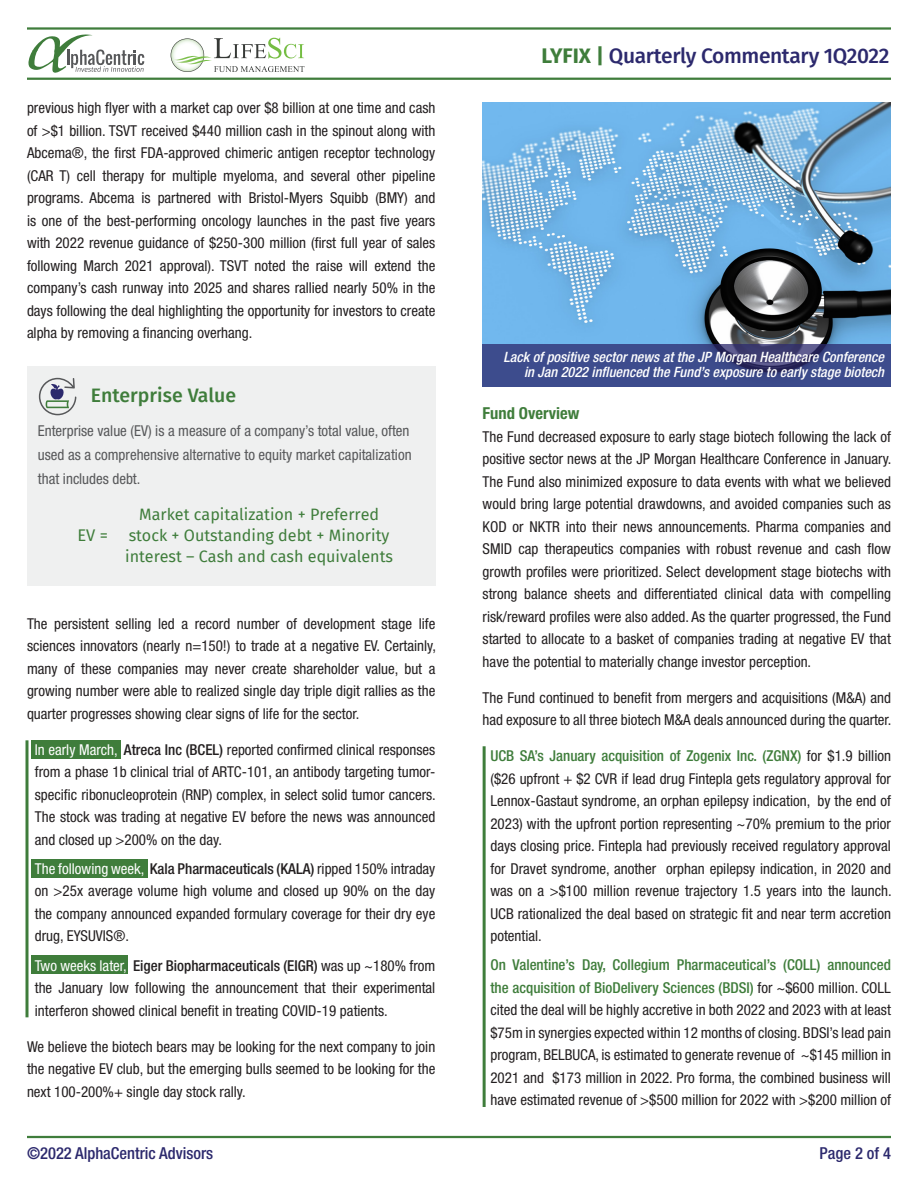
<style>
.page{position:relative;width:918px;height:1188px;background:#fff}
.page>*{position:absolute;margin:0;border:0;box-sizing:border-box;transform-origin:0 0}
.t1{font:500 21px "Fira Sans";letter-spacing:-.02em;color:#2c296d}
.t2{font:500 19.5px "Fira Sans";color:#3f7d3b}
.t3{font:500 condensed 16.5px "Helvetica Neue LT Std";color:#2c296d}
.t4{font:700 condensed 16.5px "Helvetica Neue LT Std";color:#3f7d3b}
.t5{font:16.5px "Fira Sans";color:#3f7d3b}
.t6{font:16.2px/21px "Fira Sans";color:#3f7d3b;text-align:center}
.t7{font:condensed 15px/22.5px "Helvetica Neue LT Std";color:#231f20;text-align:justify}
.t8{font:condensed 15px/24px "Helvetica Neue LT Std";color:#57585a}
.t9{font:italic 500 condensed 14.25px/15px "Helvetica Neue LT Std";color:#fff;text-align:right}
.s1{color:#fff}
.s2{font-weight:500}
.s3{font-weight:700;color:#3f7d3b}
.s4{font-weight:500;color:#3f7d3b}
</style>
<div class="page">
<div style="left:31px;top:956px;width:97px;height:18px;background:#3f7d3b"></div>
<div style="left:31px;top:859px;width:117px;height:19px;background:#3f7d3b"></div>
<div style="left:31px;top:740px;width:90px;height:19px;background:#3f7d3b"></div>
<hr style="left:27px;top:1136px;width:864px;height:2px;background:#3f7d3b">
<svg style="left:28px;top:34px;width:116px;height:39px"></svg>
<hr style="left:27px;top:78px;width:864px;height:2px;background:#3f7d3b">
<hr style="left:27px;top:27px;width:864px;height:3px;background:#3f7d3b">
<svg style="left:171px;top:38px;width:133px;height:34px"></svg>
<div style="left:27px;top:366px;width:408px;height:220px;background:#eff0f0"></div>
<svg style="left:39px;top:378px;width:37px;height:37px"></svg>
<hr style="left:26px;top:740px;width:2px;height:277px;background:#3f7d3b">
<img style="left:483px;top:103px;width:408px;height:241px">
<svg style="left:483px;top:344px;width:408px;height:43px;background:#3c4887"></svg>
<hr style="left:483px;top:746px;width:3px;height:361px;background:#3f7d3b">
<p class="t7" style="left:27px;top:97px;width:410px">previous high flyer with a market cap over $8 billion at one time and cash of &gt;$1 billion. TSVT received $440 million cash in the spinout along with Abcema®, the first FDA-approved chimeric antigen receptor technology (CAR T) cell therapy for multiple myeloma, and several other pipeline programs. Abcema is partnered with Bristol-Myers Squibb (BMY) and is one of the best-performing oncology launches in the past five years with 2022 revenue guidance of $250-300 million (first full year of sales following March 2021 approval). TSVT noted the raise will extend the company’s cash runway into 2025 and shares rallied nearly 50% in the days following the deal highlighting the opportunity for investors to create alpha by removing a financing overhang.</p>
<p class="t2" style="left:91px;top:379px;width:147px">Enterprise Value</p>
<p class="t8" style="left:38px;top:419px;width:375px">Enterprise value (EV) is a measure of a company’s total value, often used as a comprehensive alternative to equity market capitalization that includes debt.</p>
<p class="t5" style="left:77px;top:523px;width:32px">EV =</p>
<p class="t6" style="left:125px;top:504px;width:269px">Market capitalization + Preferred stock + Outstanding debt + Minority interest – Cash and cash equivalents</p>
<p class="t7" style="left:27px;top:612px;width:410px">The persistent selling led a record number of development stage life sciences innovators (nearly n=150!) to trade at a negative EV. Certainly, many of these companies may never create shareholder value, but a growing number were able to realized single day triple digit rallies as the quarter progresses showing clear signs of life for the sector.</p>
<p class="t7" style="left:35px;top:738px;width:403px"><span class="s1">In early March,</span> <span class="s2">Atreca Inc (BCEL)</span> reported confirmed clinical responses from a phase 1b clinical trial of ARTC-101, an antibody targeting tumor&shy;specific ribonucleoprotein (RNP) complex, in select solid tumor cancers.<br>The stock was trading at negative EV before the news was announced and closed up &gt;200% on the day.</p>
<p class="t7" style="left:35px;top:857px;width:402px"><span class="s1">The following week,</span> <span class="s2">Kala Pharmaceuticals (KALA)</span> ripped 150% intraday on &gt;25x average volume high volume and closed up 90% on the day the company announced expanded formulary coverage for their dry eye drug, EYSUVIS®.</p>
<p class="t7" style="left:35px;top:954px;width:402px"><span class="s1">Two weeks later,</span> <span class="s2">Eiger Biopharmaceuticals (EIGR)</span> was up ~180% from the January low following the announcement that their experimental interferon showed clinical benefit in treating COVID-19 patients.</p>
<p class="t7" style="left:27px;top:1035px;width:410px">We believe the biotech bears may be looking for the next company to join the negative EV club, but the emerging bulls seemed to be looking for the next 100-200%+ single day stock rally.</p>
<p class="t1" style="left:541px;top:39px;width:350px"><span class="s3">LYFIX |</span> Quarterly Commentary 1Q2022</p>
<p class="t9" style="left:504px;top:350px;width:382px">Lack of positive sector news at the JP Morgan Healthcare Conference in Jan 2022 influenced the Fund’s exposure to early stage biotech</p>
<p class="t4" style="left:483px;top:403px;width:98px">Fund Overview</p>
<p class="t7" style="left:483px;top:425px;width:410px">The Fund decreased exposure to early stage biotech following the lack of positive sector news at the JP Morgan Healthcare Conference in January.<br>The Fund also minimized exposure to data events with what we believed would bring large potential drawdowns, and avoided companies such as KOD or NKTR into their news announcements. Pharma companies and SMID cap therapeutics companies with robust revenue and cash flow growth profiles were prioritized. Select development stage biotechs with strong balance sheets and differentiated clinical data with compelling risk/reward profiles were also added. As the quarter progressed, the Fund started to allocate to a basket of companies trading at negative EV that have the potential to materially change investor perception.</p>
<p class="t7" style="left:483px;top:686px;width:410px">The Fund continued to benefit from mergers and acquisitions (M&amp;A) and had exposure to all three biotech M&amp;A deals announced during the quarter.</p>
<p class="t7" style="left:490px;top:744px;width:403px"><span class="s4">UCB SA’s January acquisition of Zogenix Inc. (ZGNX)</span> for $1.9 billion ($26 upfront + $2 CVR if lead drug Fintepla gets regulatory approval for Lennox-Gastaut syndrome, an orphan epilepsy indication, by the end of 2023) with the upfront portion representing ~70% premium to the prior days closing price. Fintepla had previously received regulatory approval for Dravet syndrome, another orphan epilepsy indication, in 2020 and was on a &gt;$100 million revenue trajectory 1.5 years into the launch.<br>UCB rationalized the deal based on strategic fit and near term accretion potential.</p>
<p class="t7" style="left:490px;top:954px;width:402px"><span class="s4">On Valentine’s Day, Collegium Pharmaceutical’s (COLL) announced the acquisition of BioDelivery Sciences (BDSI)</span> for ~$600 million. COLL cited the deal will be highly accretive in both 2022 and 2023 with at least $75m in synergies expected within 12 months of closing. BDSI’s lead pain program, BELBUCA, is estimated to generate revenue of ~$145 million in 2021 and $173 million in 2022. Pro forma, the combined business will have estimated revenue of &gt;$500 million for 2022 with &gt;$200 million of</p>
<p class="t3" style="left:27px;top:1143px;width:188px">©2022 AlphaCentric Advisors</p>
<p class="t3" style="left:820px;top:1143px;width:73px">Page 2 of 4</p>
</div>
